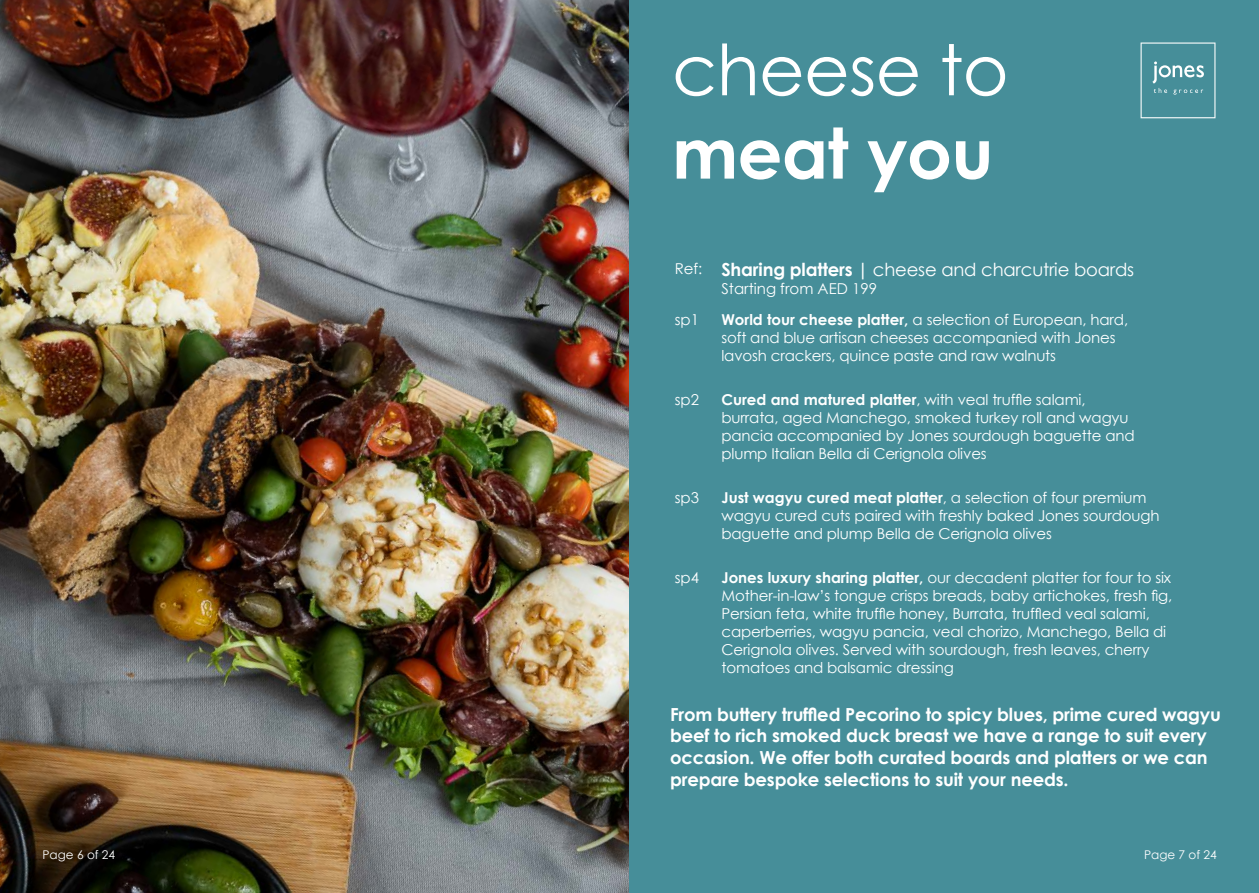
<style>
.page{position:relative;width:1259px;height:893px;background:#fff}
.page>*{position:absolute;margin:0;border:0;box-sizing:border-box;transform-origin:0 0}
.t1{font:70.35px "Century Gothic";letter-spacing:-.01em;color:#fff}
.t2{font:700 70.35px "Century Gothic";letter-spacing:-.01em;color:#fff}
.t3{font:700 18px/21.6px "Century Gothic";letter-spacing:-.01em;color:#fff}
.t4{font:18px "Century Gothic";letter-spacing:-.01em;color:#fff}
.t5{font:15px/18px "Century Gothic";letter-spacing:-.01em;color:#fff}
.t6{font:12px "Century Gothic";color:#fff}
.s1{font-size:15px}
.s2{font-weight:700}
</style>
<div class="page">
<img style="left:0;top:0;width:629px;height:893px">
<div style="left:629px;top:0;width:630px;height:893px;background:#468e99"></div>
<svg style="left:1140px;top:43px;width:75px;height:75px"></svg>
<h1 class="t1" style="left:672px;top:21px;width:338px">cheese to</h1>
<h1 class="t2" style="left:672px;top:100px;width:323px">meat you</h1>
<p class="t4" style="left:674px;top:257px;width:461px"><span class="s1">Ref:</span> <span class="s2">Sharing platters |</span> cheese and charcutrie boards</p>
<p class="t5" style="left:721px;top:280px;width:157px">Starting from AED 199</p>
<p class="t5" style="left:674px;top:310px;width:26px">sp1</p>
<p class="t5" style="left:721px;top:310px;width:408px"><span class="s2">World tour cheese platter,</span> a selection of European, hard, soft and blue artisan cheeses accompanied with Jones lavosh crackers, quince paste and raw walnuts</p>
<p class="t5" style="left:674px;top:390px;width:26px">sp2</p>
<p class="t5" style="left:721px;top:390px;width:415px"><span class="s2">Cured and matured platter</span>, with veal truffle salami, burrata, aged Manchego, smoked turkey roll and wagyu pancia accompanied by Jones sourdough baguette and plump Italian Bella di Cerignola olives</p>
<p class="t5" style="left:674px;top:489px;width:26px">sp3</p>
<p class="t5" style="left:721px;top:489px;width:439px"><span class="s2">Just wagyu cured meat platter</span>, a selection of four premium wagyu cured cuts paired with freshly baked Jones sourdough baguette and plump Bella de Cerignola olives</p>
<p class="t5" style="left:674px;top:569px;width:26px">sp4</p>
<p class="t5" style="left:721px;top:569px;width:452px"><span class="s2">Jones luxury sharing platter,</span> our decadent platter for four to six Mother-in-law’s tongue crisps breads, baby artichokes, fresh fig, Persian feta, white truffle honey, Burrata, truffled veal salami, caperberries, wagyu pancia, veal chorizo, Manchego, Bella di Cerignola olives. Served with sourdough, fresh leaves, cherry tomatoes and balsamic dressing</p>
<p class="t3" style="left:670px;top:703px;width:552px">From buttery truffled Pecorino to spicy blues, prime cured wagyu beef to rich smoked duck breast we have a range to suit every occasion. We offer both curated boards and platters or we can prepare bespoke selections to suit your needs.</p>
<p class="t6" style="left:43px;top:847px;width:74px">Page 6 of 24</p>
<p class="t6" style="left:1144px;top:847px;width:74px">Page 7 of 24</p>
</div>
